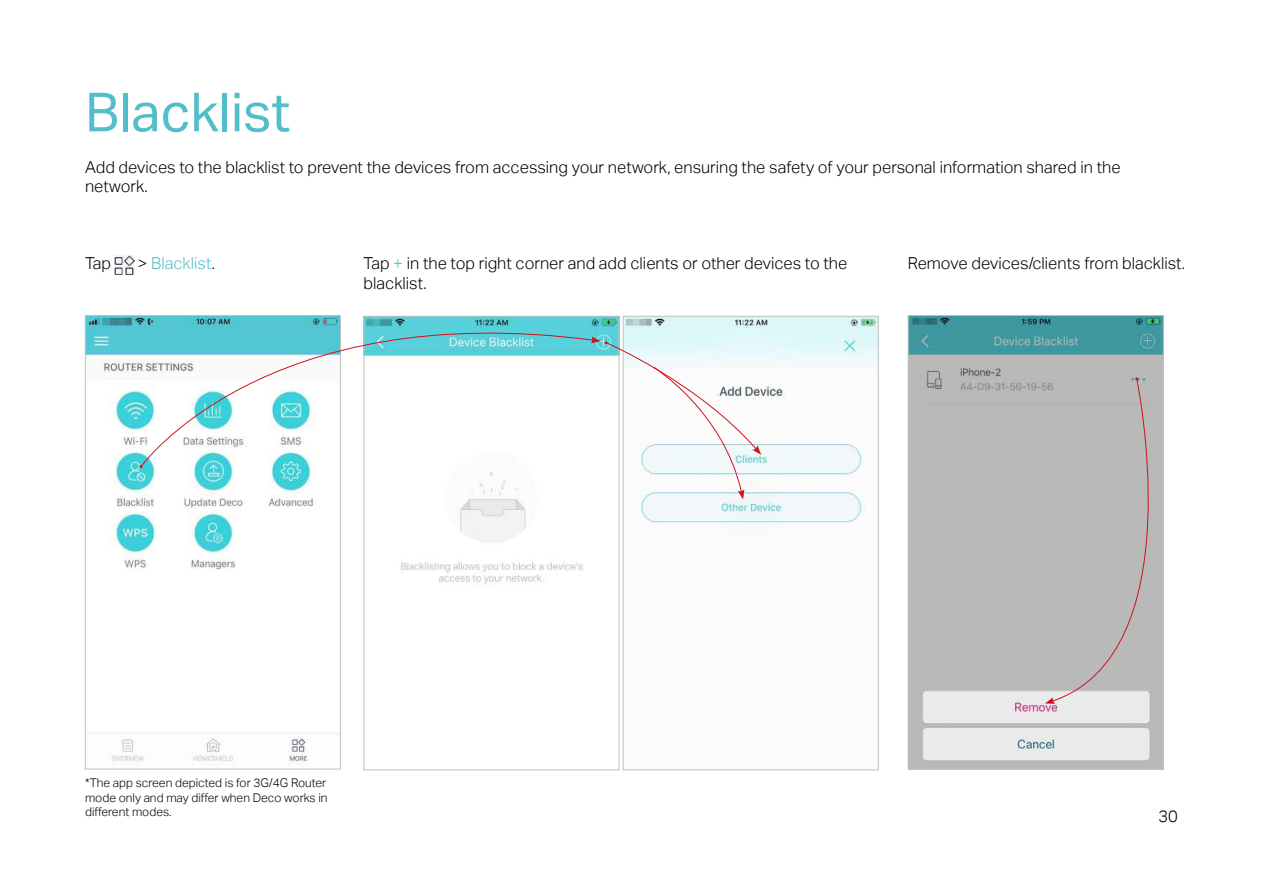
<style>
.page{position:relative;width:1263px;height:893px;background:#fff}
.page>*{position:absolute;margin:0;border:0;box-sizing:border-box;transform-origin:0 0}
.t1{font:54px "TP Link Aktiv Regular";color:#51beca}
.t2{font:16.5px/19.8px "TP Link Aktiv Light";color:#000}
.t3{font:16.5px "TP Link Aktiv Light";color:#51beca}
.t4{font:12px/14.4px "TP Link Aktiv Light";color:#000;text-align:justify}
.s1{color:#000}
.s2{color:#51beca}
</style>
<div class="page">
<img style="left:115px;top:256px;width:19px;height:19px">
<img style="left:87px;top:317px;width:252px;height:447px">
<img style="left:401px;top:318px;width:216px;height:266px">
<img style="left:625px;top:318px;width:252px;height:206px">
<div style="left:623px;top:316px;width:256px;height:454px;border:1px solid #bfc0c0"></div>
<img style="left:910px;top:317px;width:251px;height:450px">
<div style="left:1051px;top:378px;width:113px;height:324px;background:#b9b9b9"></div>
<svg style="left:1045px;top:697px;width:10px;height:7px"></svg>
<svg style="left:140px;top:315px;width:454px;height:152px"></svg>
<svg style="left:591px;top:336px;width:170px;height:163px"></svg>
<h1 class="t1" style="left:85px;top:81px;width:206px">Blacklist</h1>
<p class="t2" style="left:85px;top:157px;width:1037px">Add devices to the blacklist to prevent the devices from accessing your network, ensuring the safety of your personal information shared in the network.</p>
<p class="t2" style="left:85px;top:254px;width:28px">Tap</p>
<p class="t3" style="left:138px;top:254px;width:79px"><span class="s1">&gt;</span> Blacklist<span class="s1">.</span></p>
<p class="t2" style="left:364px;top:254px;width:485px">Tap <span class="s2">+</span> in the top right corner and add clients or other devices to the blacklist.</p>
<p class="t2" style="left:908px;top:254px;width:279px">Remove devices/clients from blacklist.</p>
<p class="t4" style="left:85px;top:776px;width:244px">*The app screen depicted is for 3G/4G Router mode only and may differ when Deco works in different modes.</p>
<p class="t2" style="left:1158px;top:806px;width:21px">30</p>
</div>
